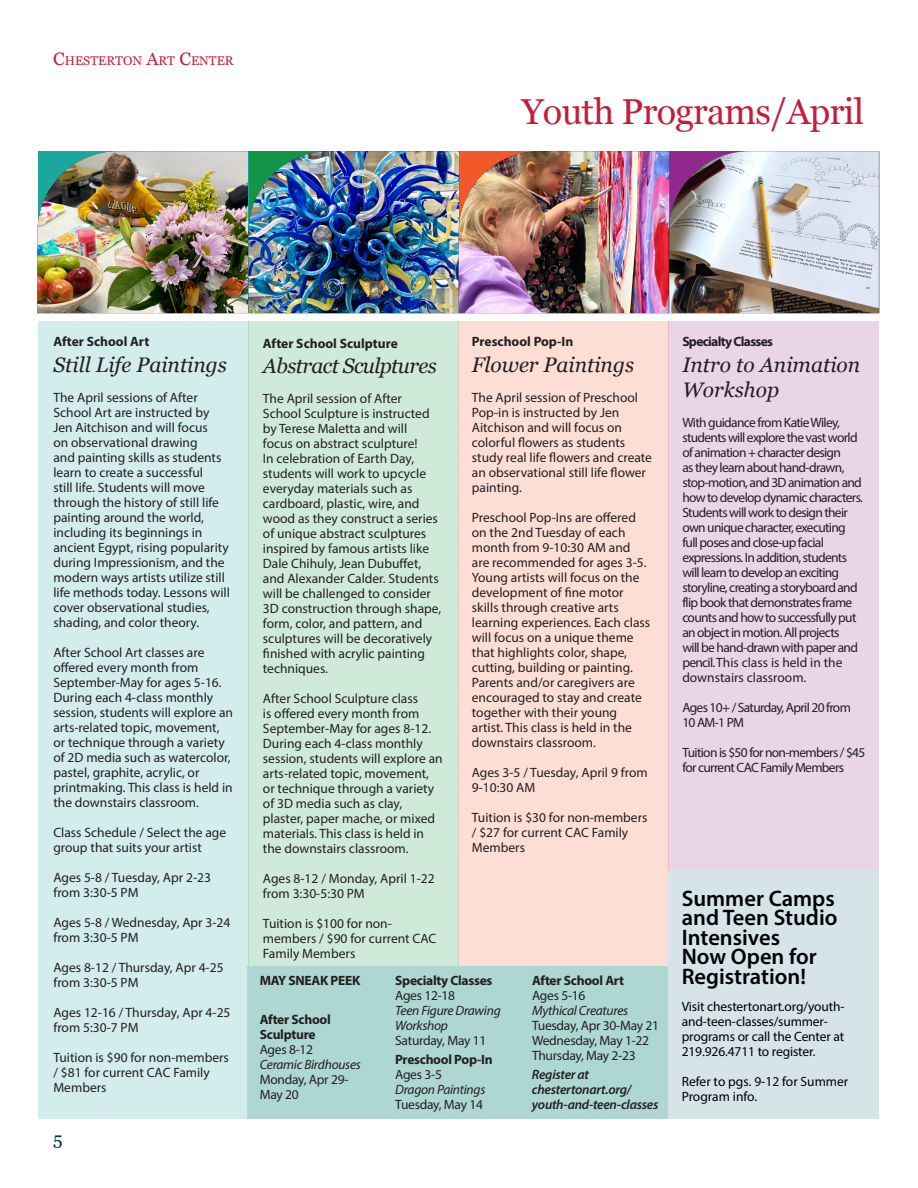
<style>
.page{position:relative;width:918px;height:1188px;background:#fff}
.page>*{position:absolute;margin:0;border:0;box-sizing:border-box;transform-origin:0 0}
.t1{font:36px "Georgia";letter-spacing:-.02em;color:#c31f39}
.t2{font:600 22.5px/19.5px "Myriad Pro";color:#000}
.t3{font:italic 21px/25.2px "Georgia";color:#231f20}
.t4{font:italic 21px "Georgia";letter-spacing:-.03em;color:#231f20}
.t5{font:18px "Georgia";color:#00344b}
.t6{font:13.5px/15px "Myriad Pro";color:#231f20}
.t7{font:13.5px/15px "Myriad Pro";letter-spacing:-.05em;color:#231f20}
.t8{font:13.5px/15px "Myriad Pro";letter-spacing:-.01em;color:#000}
.t9{font:13.5px "Myriad Pro";letter-spacing:-.02em;color:#231f20}
.t10{font:700 13.5px/15px "Myriad Pro";letter-spacing:-.02em;color:#231f20}
.t11{font:italic 13.5px/15px "Myriad Pro";letter-spacing:-.02em;color:#231f20}
.t12{font:italic 600 13.5px/15px "Myriad Pro";letter-spacing:-.02em;color:#231f20}
.t13{font:700 13.5px "Myriad Pro";color:#231f20}
.t14{font:700 13.5px "Myriad Pro";letter-spacing:-.05em;color:#231f20}
.t15{font:12.6px "Georgia";color:#c31f39}
.s1{font-size:18px}
</style>
<div class="page">
<div style="left:668px;top:321px;width:211px;height:784px;background:#e9d4e8"></div>
<div style="left:458px;top:321px;width:211px;height:784px;background:#fcded5"></div>
<div style="left:248px;top:321px;width:211px;height:784px;background:#d0eada"></div>
<div style="left:38px;top:321px;width:211px;height:798px;background:#d2edeb"></div>
<img style="left:37px;top:151px;width:842px;height:162px">
<div style="left:247px;top:966px;width:422px;height:153px;background:#aed6d3"></div>
<div style="left:669px;top:870px;width:210px;height:249px;background:#d6e3e9"></div>
<p class="t15" style="left:53px;top:51px;width:182px"><span class="s1">C</span>HESTERTON <span class="s1">A</span>RT <span class="s1">C</span>ENTER</p>
<p class="t1" style="left:522px;top:86px;width:344px">Youth Programs/April</p>
<p class="t13" style="left:53px;top:333px;width:97px">After School Art</p>
<p class="t3" style="left:53px;top:351px;width:175px">Still Life Paintings</p>
<p class="t6" style="left:53px;top:389px;width:178px">The April sessions of After<br>School Art are instructed by<br>Jen Aitchison and will focus<br>on observational drawing<br>and painting skills as students learn to create a successful<br>still life. Students will move through the history of still life painting around the world, including its beginnings in ancient Egypt, rising popularity during Impressionism, and the modern ways artists utilize still life methods today. Lessons will cover observational studies, shading, and color theory.</p>
<p class="t6" style="left:53px;top:644px;width:181px">After School Art classes are offered every month from<br>September-May for ages 5-16.<br>During each 4-class monthly session, students will explore an arts-related topic, movement, or technique through a variety of 2D media such as watercolor, pastel, graphite, acrylic, or printmaking. This class is held in the downstairs classroom.</p>
<p class="t6" style="left:53px;top:824px;width:174px">Class Schedule / Select the age group that suits your artist</p>
<p class="t6" style="left:53px;top:869px;width:159px">Ages 5-8 / Tuesday, Apr 2-23 from 3:30-5 PM</p>
<p class="t6" style="left:53px;top:914px;width:179px">Ages 5-8 / Wednesday, Apr 3-24 from 3:30-5 PM</p>
<p class="t6" style="left:53px;top:959px;width:172px">Ages 8-12 / Thursday, Apr 4-25 from 3:30-5 PM</p>
<p class="t6" style="left:53px;top:1004px;width:179px">Ages 12-16 / Thursday, Apr 4-25 from 5:30-7 PM</p>
<p class="t6" style="left:53px;top:1049px;width:177px">Tuition is $90 for non-members / $81 for current CAC Family<br>Members</p>
<h3 class="t5" style="left:53px;top:1126px;width:11px">5</h3>
<p class="t13" style="left:263px;top:334px;width:136px">After School Sculpture</p>
<p class="t4" style="left:263px;top:350px;width:175px">Abstract Sculptures</p>
<p class="t6" style="left:263px;top:391px;width:180px">The April session of After<br>School Sculpture is instructed by Terese Maletta and will<br>focus on abstract sculpture!<br>In celebration of Earth Day, students will work to upcycle everyday materials such as cardboard, plastic, wire, and wood as they construct a series of unique abstract sculptures inspired by famous artists like<br>Dale Chihuly, Jean Dubuffet, and Alexander Calder. Students will be challenged to consider<br>3D construction through shape, form, color, and pattern, and sculptures will be decoratively finished with acrylic painting techniques.</p>
<p class="t6" style="left:263px;top:691px;width:181px">After School Sculpture class<br>is offered every month from<br>September-May for ages 8-12.<br>During each 4-class monthly session, students will explore an arts-related topic, movement, or technique through a variety of 3D media such as clay, plaster, paper mache, or mixed materials. This class is held in the downstairs classroom.</p>
<p class="t6" style="left:263px;top:871px;width:173px">Ages 8-12 / Monday, April 1-22 from 3:30-5:30 PM</p>
<p class="t6" style="left:263px;top:916px;width:175px">Tuition is $100 for non&shy;members / $90 for current CAC<br>Family Members</p>
<p class="t13" style="left:472px;top:333px;width:103px">Preschool Pop-In</p>
<p class="t3" style="left:472px;top:351px;width:164px">Flower Paintings</p>
<p class="t6" style="left:472px;top:389px;width:182px">The April session of Preschool<br>Pop-in is instructed by Jen<br>Aitchison and will focus on colorful flowers as students study real life flowers and create an observational still life flower painting.</p>
<p class="t6" style="left:472px;top:509px;width:180px">Preschool Pop-Ins are offered on the 2nd Tuesday of each month from 9-10:30 AM and are recommended for ages 3-5.<br>Young artists will focus on the development of fine motor skills through creative arts learning experiences. Each class will focus on a unique theme that highlights color, shape, cutting, building or painting.<br>Parents and/or caregivers are encouraged to stay and create together with their young artist. This class is held in the downstairs classroom.</p>
<p class="t6" style="left:472px;top:764px;width:177px">Ages 3-5 / Tuesday, April 9 from<br>9-10:30 AM</p>
<p class="t6" style="left:472px;top:809px;width:177px">Tuition is $30 for non-members / $27 for current CAC Family<br>Members</p>
<p class="t10" style="left:260px;top:972px;width:102px">MAY SNEAK PEEK</p>
<p class="t10" style="left:395px;top:973px;width:99px">Specialty Classes</p>
<p class="t6" style="left:395px;top:988px;width:62px">Ages 12-18</p>
<p class="t11" style="left:395px;top:1003px;width:107px">Teen Figure Drawing<br>Workshop</p>
<p class="t9" style="left:395px;top:1032px;width:93px">Saturday, May 11</p>
<p class="t10" style="left:260px;top:1012px;width:73px">After School<br>Sculpture</p>
<p class="t6" style="left:260px;top:1042px;width:55px">Ages 8-12</p>
<p class="t11" style="left:260px;top:1057px;width:103px">Ceramic Birdhouses</p>
<p class="t9" style="left:260px;top:1071px;width:90px">Monday, Apr 29-</p>
<p class="t6" style="left:260px;top:1087px;width:41px">May 20</p>
<p class="t10" style="left:395px;top:1052px;width:99px">Preschool Pop-In</p>
<p class="t6" style="left:395px;top:1067px;width:48px">Ages 3-5</p>
<p class="t11" style="left:395px;top:1082px;width:92px">Dragon Paintings</p>
<p class="t9" style="left:395px;top:1097px;width:89px">Tuesday, May 14</p>
<p class="t10" style="left:532px;top:972px;width:93px">After School Art</p>
<p class="t6" style="left:532px;top:988px;width:55px">Ages 5-16</p>
<p class="t11" style="left:532px;top:1003px;width:98px">Mythical Creatures</p>
<p class="t9" style="left:532px;top:1017px;width:129px">Tuesday, Apr 30-May 21</p>
<p class="t9" style="left:532px;top:1032px;width:119px">Wednesday, May 1-22</p>
<p class="t9" style="left:532px;top:1047px;width:105px">Thursday, May 2-23</p>
<p class="t12" style="left:532px;top:1067px;width:128px">Register at chestertonart.org/ youth-and-teen-classes</p>
<p class="t14" style="left:682px;top:333px;width:92px">Specialty Classes</p>
<p class="t3" style="left:682px;top:351px;width:179px">Intro to Animation<br>Workshop</p>
<p class="t7" style="left:682px;top:415px;width:182px">With guidance from Katie Wiley, students will explore the vast world of animation + character design<br>as they learn about hand-drawn, stop-motion, and 3D animation and how to develop dynamic characters.<br>Students will work to design their own unique character, executing full poses and close-up facial expressions. In addition, students will learn to develop an exciting storyline, creating a storyboard and flip book that demonstrates frame counts and how to successfully put an object in motion. All projects<br>will be hand-drawn with paper and pencil. This class is held in the downstairs classroom.</p>
<p class="t7" style="left:682px;top:700px;width:170px">Ages 10+ / Saturday, April 20 from<br>10 AM-1 PM</p>
<p class="t7" style="left:682px;top:745px;width:185px">Tuition is $50 for non-members / $45 for current CAC Family Members</p>
<p class="t2" style="left:682px;top:888px;width:157px">Summer Camps and Teen Studio<br>Intensives<br>Now Open for<br>Registration!</p>
<p class="t8" style="left:682px;top:999px;width:164px">Visit chestertonart.org/youth&shy;and-teen-classes/summer&shy;programs or call the Center at<br>219.926.4711 to register.</p>
<p class="t8" style="left:682px;top:1074px;width:168px">Refer to pgs. 9-12 for Summer<br>Program info.</p>
</div>
